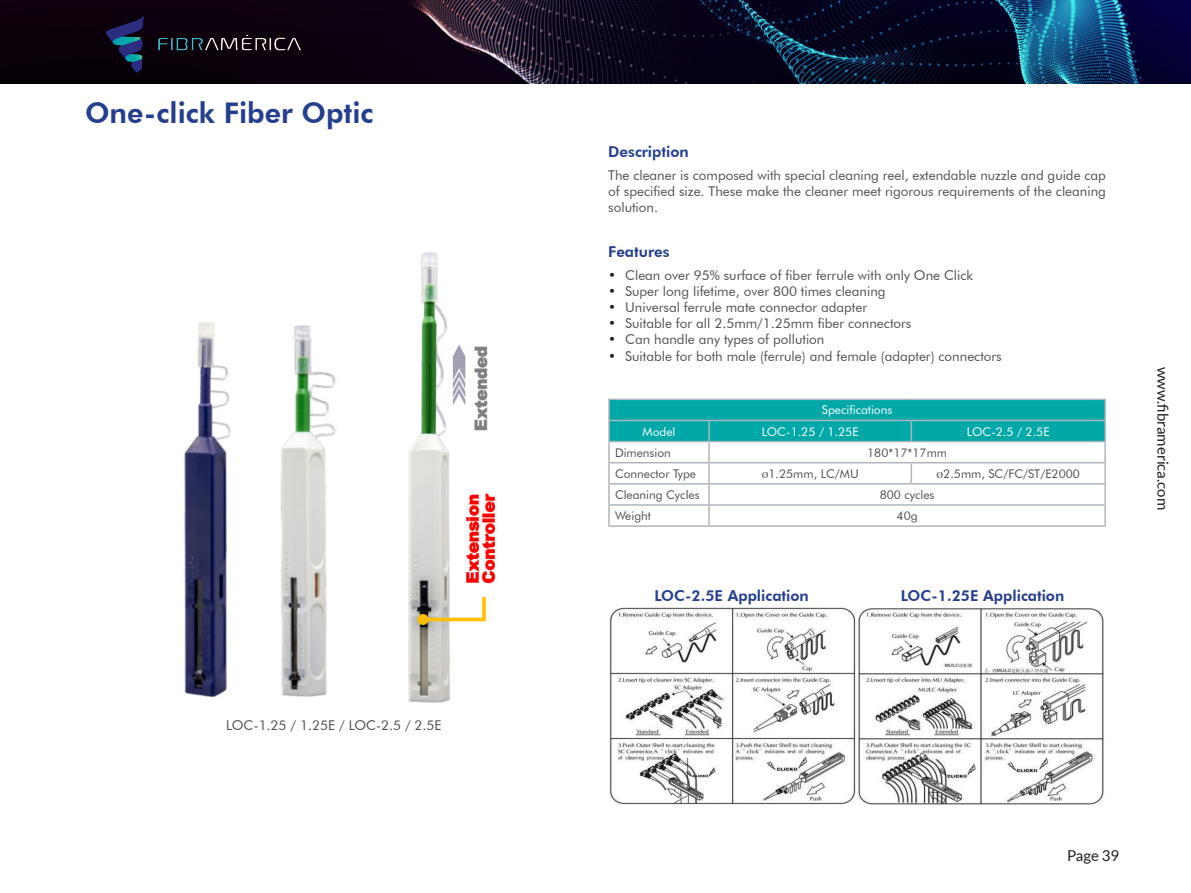
<style>
.page{position:relative;width:1191px;height:893px;background:#fff}
.page>*{position:absolute;margin:0;border:0;box-sizing:border-box;transform-origin:0 0}
.t1{font:800 28.5px "Futura BT";color:#253f8e}
.t2{font:800 15px "Futura BT";color:#253f8e}
.t3{font:15px "Lato";color:#231f20}
.t4{font:13.5px/16.2px "Futura BT";color:#505052;text-align:justify}
.t5{font:12px "Futura BT";color:#505052}
.t6{font:12px "Futura BT";color:#fff}
.s1{color:#231f20}
.s2{font-family:"Times New Roman"}
</style>
<div class="page">
<img style="left:0;top:0;width:1190px;height:84px">
<img style="left:106px;top:16px;width:195px;height:57px">
<svg style="left:610px;top:400px;width:494px;height:41px;background:#03a9a7"></svg>
<hr style="left:608px;top:399px;width:101px;height:1px;background:#aeb5be">
<hr style="left:608px;top:400px;width:2px;height:20px;background:#aeb5be">
<hr style="left:709px;top:399px;width:202px;height:1px;background:#aeb5be">
<hr style="left:911px;top:399px;width:195px;height:1px;background:#aeb5be">
<hr style="left:1104px;top:400px;width:2px;height:20px;background:#aeb5be">
<hr style="left:608px;top:420px;width:101px;height:1px;background:#aeb5be">
<hr style="left:608px;top:421px;width:2px;height:20px;background:#aeb5be">
<hr style="left:709px;top:420px;width:202px;height:1px;background:#aeb5be">
<hr style="left:708px;top:421px;width:2px;height:20px;background:#aeb5be">
<hr style="left:911px;top:420px;width:195px;height:1px;background:#aeb5be">
<hr style="left:910px;top:421px;width:2px;height:20px;background:#aeb5be">
<hr style="left:1104px;top:421px;width:2px;height:20px;background:#aeb5be">
<hr style="left:608px;top:441px;width:101px;height:1px;background:#aeb5be">
<hr style="left:608px;top:442px;width:2px;height:20px;background:#aeb5be">
<hr style="left:709px;top:441px;width:202px;height:1px;background:#aeb5be">
<hr style="left:708px;top:442px;width:2px;height:20px;background:#aeb5be">
<hr style="left:911px;top:441px;width:195px;height:1px;background:#aeb5be">
<hr style="left:1104px;top:442px;width:2px;height:20px;background:#aeb5be">
<hr style="left:608px;top:462px;width:101px;height:1px;background:#aeb5be">
<hr style="left:608px;top:463px;width:2px;height:20px;background:#aeb5be">
<hr style="left:709px;top:462px;width:202px;height:1px;background:#aeb5be">
<hr style="left:708px;top:463px;width:2px;height:20px;background:#aeb5be">
<hr style="left:911px;top:462px;width:195px;height:1px;background:#aeb5be">
<hr style="left:910px;top:463px;width:2px;height:20px;background:#aeb5be">
<hr style="left:1104px;top:463px;width:2px;height:20px;background:#aeb5be">
<hr style="left:608px;top:483px;width:101px;height:2px;background:#aeb5be">
<hr style="left:709px;top:483px;width:202px;height:2px;background:#aeb5be">
<hr style="left:911px;top:483px;width:195px;height:2px;background:#aeb5be">
<hr style="left:608px;top:504px;width:101px;height:2px;background:#aeb5be">
<svg style="left:608px;top:485px;width:2px;height:40px"></svg>
<hr style="left:709px;top:504px;width:202px;height:2px;background:#aeb5be">
<svg style="left:708px;top:485px;width:2px;height:40px"></svg>
<hr style="left:911px;top:504px;width:195px;height:2px;background:#aeb5be">
<svg style="left:1104px;top:485px;width:2px;height:40px"></svg>
<hr style="left:608px;top:525px;width:101px;height:2px;background:#aeb5be">
<hr style="left:709px;top:525px;width:202px;height:2px;background:#aeb5be">
<hr style="left:911px;top:525px;width:195px;height:2px;background:#aeb5be">
<img style="left:184px;top:252px;width:312px;height:451px">
<img style="left:609px;top:607px;width:495px;height:198px">
<p class="t1" style="left:85px;top:96px;width:290px">One-click Fiber Optic</p>
<p class="t4" style="left:226px;top:717px;width:217px">LOC-1.25 / 1.25E / LOC-2.5 / 2.5E</p>
<p class="t2" style="left:608px;top:143px;width:82px">Description</p>
<p class="t4" style="left:608px;top:167px;width:499px">The cleaner is composed with special cleaning reel, extendable nuzzle and guide cap of specified size. These make the cleaner meet rigorous requirements of the cleaning solution.</p>
<p class="t2" style="left:608px;top:242px;width:63px">Features</p>
<p class="t4" style="left:608px;top:267px;width:366px"><span class="s1">•</span> Clean over 95% surface of fiber ferrule with only One Click</p>
<p class="t4" style="left:608px;top:283px;width:279px"><span class="s1">•</span> Super long lifetime, over 800 times cleaning</p>
<p class="t4" style="left:608px;top:299px;width:260px"><span class="s1">•</span> Universal ferrule mate connector adapter</p>
<p class="t4" style="left:608px;top:315px;width:305px"><span class="s1">•</span> Suitable for all 2.5mm/1.25mm fiber connectors</p>
<p class="t4" style="left:608px;top:331px;width:218px"><span class="s1">•</span> Can handle any types of pollution</p>
<p class="t4" style="left:608px;top:348px;width:395px"><span class="s1">•</span> Suitable for both male (ferrule) and female (adapter) connectors</p>
<p class="t6" style="left:822px;top:403px;width:72px">Specifications</p>
<p class="t6" style="left:642px;top:424px;width:34px">Model</p>
<p class="t6" style="left:762px;top:424px;width:98px">LOC-1.25 / 1.25E</p>
<p class="t6" style="left:967px;top:424px;width:84px">LOC-2.5 / 2.5E</p>
<p class="t5" style="left:615px;top:445px;width:57px">Dimension</p>
<p class="t5" style="left:867px;top:445px;width:81px">180*17*17mm</p>
<p class="t5" style="left:615px;top:466px;width:83px">Connector Type</p>
<p class="t5" style="left:762px;top:466px;width:98px"><span class="s2">Ø</span>1.25mm, LC/MU</p>
<p class="t5" style="left:936px;top:466px;width:145px"><span class="s2">Ø</span>2.5mm, SC/FC/ST/E2000</p>
<p class="t5" style="left:615px;top:487px;width:86px">Cleaning Cycles</p>
<p class="t5" style="left:879px;top:487px;width:56px">800 cycles</p>
<p class="t5" style="left:615px;top:508px;width:38px">Weight</p>
<p class="t5" style="left:896px;top:508px;width:23px">40g</p>
<p class="t2" style="left:654px;top:587px;width:156px">LOC-2.5E Application</p>
<p class="t2" style="left:900px;top:587px;width:165px">LOC-1.25E Application</p>
<p class="t3" style="left:1171px;top:367px;width:144px;rotate:90deg">www.fibramerica.com</p>
<p class="t3" style="left:1067px;top:847px;width:54px">Page 39</p>
</div>
